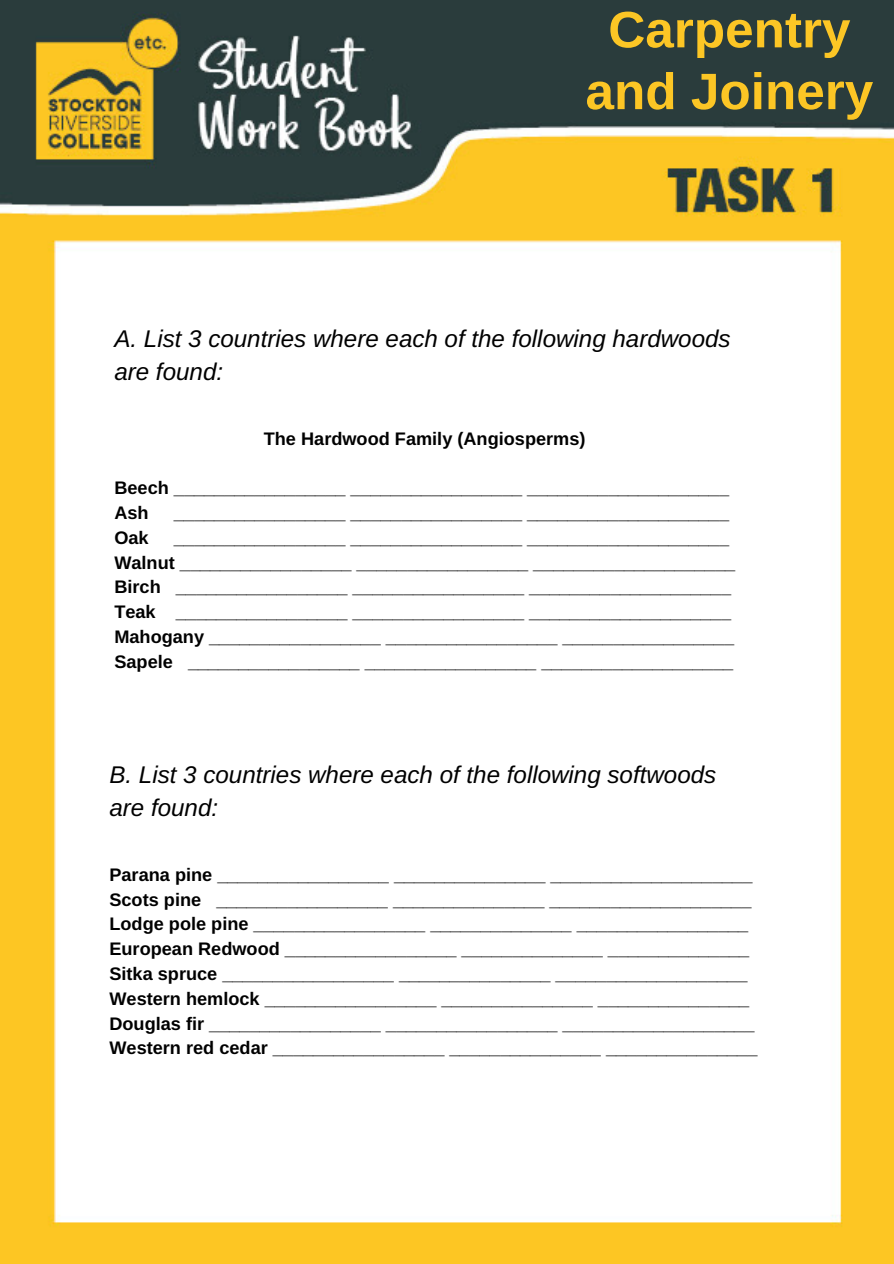
<style>
.page{position:relative;width:894px;height:1264px;background:#fff}
.page>*{position:absolute;margin:0;border:0;box-sizing:border-box;transform-origin:0 0}
.t1{font:700 51.3px/61.8px "Arimo";color:#fcc625;text-align:center}
.t2{font:italic 24.15px/33.6px "Arimo";color:#000}
.t3{font:700 18.15px/24.8px "Arimo";color:#000}
</style>
<div class="page">
<img style="left:1px;top:0;width:892px;height:1263px">
<h1 class="t1" style="left:585px;top:-1px;width:289px">Carpentry and Joinery</h1>
<h2 class="t2" style="left:114px;top:321px;width:617px">A. List 3 countries where each of the following hardwoods are found:</h2>
<p class="t3" style="left:264px;top:426px;width:323px">The Hardwood Family (Angiosperms)</p>
<p class="t3" style="left:114px;top:475px;width:616px">Beech _________________ _________________ ____________________<br>Ash</p>
<p class="t3" style="left:174px;top:500px;width:556px">_________________ _________________ ____________________</p>
<p class="t3" style="left:114px;top:525px;width:36px">Oak</p>
<p class="t3" style="left:114px;top:525px;width:622px;text-indent:59px">_________________ _________________ ____________________ Walnut _________________ _________________ ____________________ Birch _________________ _________________ ____________________ Teak _________________ _________________ ____________________ Mahogany _________________ _________________ _________________ Sapele _________________ _________________ ___________________</p>
<h2 class="t2" style="left:109px;top:757px;width:608px">B. List 3 countries where each of the following softwoods are found:</h2>
<p class="t3" style="left:109px;top:862px;width:649px">Parana pine _________________ _______________ ____________________ Scots pine _________________ _______________ ____________________ Lodge pole pine _________________ ______________ _________________ European Redwood _________________ ______________ ______________ Sitka spruce _________________ _______________ ___________________ Western hemlock _________________ _______________ _______________ Douglas fir _________________ _________________ ___________________ Western red cedar _________________ _______________ _______________</p>
</div>
